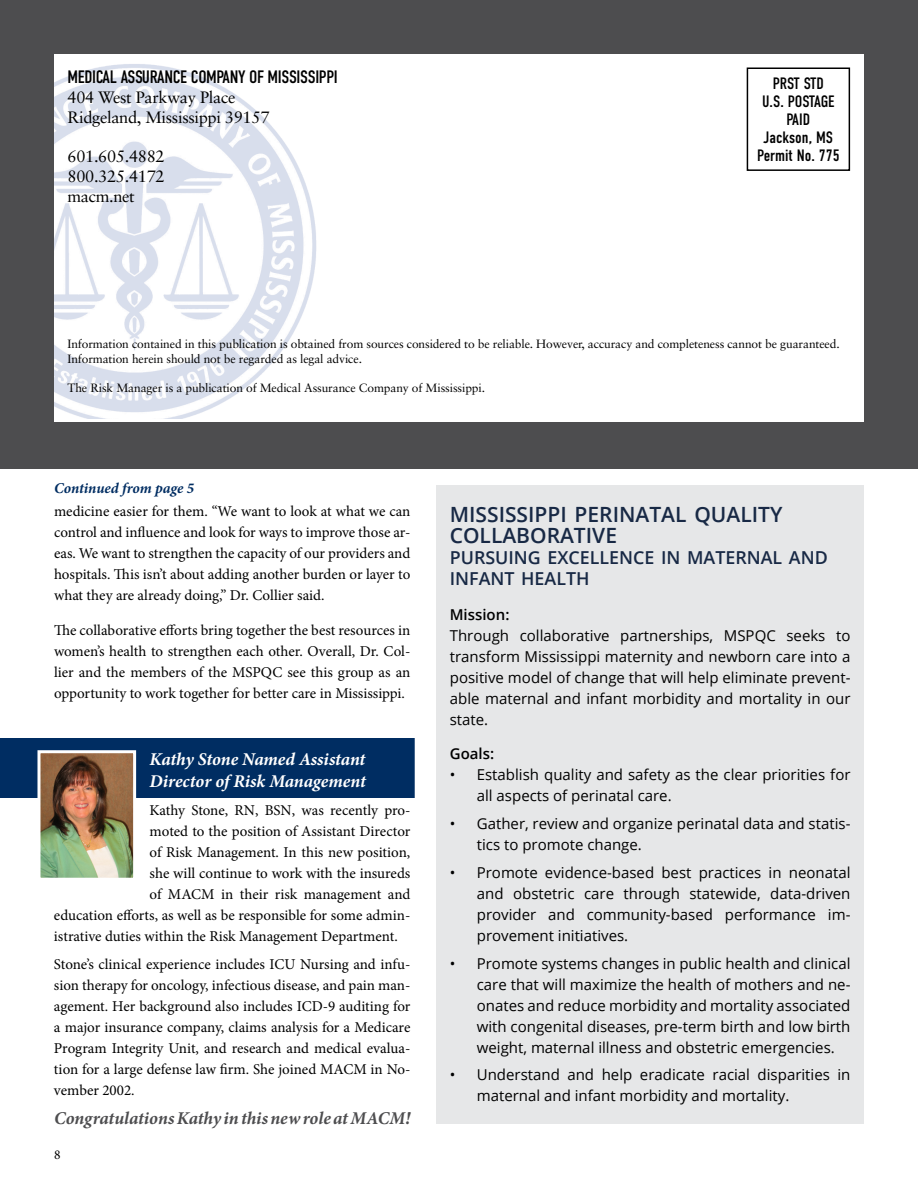
<style>
.page{position:relative;width:918px;height:1188px;background:#fff}
.page>*{position:absolute;margin:0;border:0;box-sizing:border-box;transform-origin:0 0}
.t1{font:600 21px/21px "Open Sans";color:#182945}
.t2{font:italic 700 18px/22.5px "Minion Pro";letter-spacing:-.005em;color:#fff}
.t3{font:italic 700 18px "Minion Pro";letter-spacing:-.005em;color:#4d4d4f}
.t4{font:18px "DIN Condensed A";letter-spacing:-.02em;color:#000}
.t5{font:600 17.85px/21px "Open Sans";color:#182945}
.t6{font:16.5px/19.8px "Sabon LT";letter-spacing:-.02em;color:#000}
.t7{font:16.5px/18px "DIN Condensed A";color:#000;text-align:center}
.t8{font:15px/21px "Minion Pro";letter-spacing:-.005em;color:#000;text-align:justify}
.t9{font:15px/21px "Open Sans";color:#000;text-align:justify}
.t10{font:italic 700 15px "Minion Pro";color:#002d62}
.t11{font:600 15px "Open Sans";color:#000}
.t12{font:13.5px "Minion Pro";color:#000}
.t13{font:12px/14.4px "Sabon LT";letter-spacing:-.01em;color:#000}
</style>
<div class="page">
<div style="left:0;top:738px;width:415px;height:60px;background:#002d62"></div>
<div style="left:0;top:0;width:918px;height:469px;background:#4d4d4f"></div>
<div style="left:54px;top:54px;width:810px;height:368px;background:#fff"></div>
<img style="left:54px;top:64px;width:263px;height:354px">
<div style="left:747px;top:68px;width:103px;height:103px;border:2px solid #000"></div>
<div style="left:436px;top:486px;width:428px;height:638px;background:#e6e7e8"></div>
<img style="left:42px;top:754px;width:90px;height:123px">
<div style="left:38px;top:750px;width:98px;height:131px;border:3px solid #fff"></div>
<p class="t4" style="left:68px;top:67px;width:272px">MEDICAL ASSURANCE COMPANY OF MISSISSIPPI</p>
<p class="t6" style="left:68px;top:87px;width:204px">404 West Parkway Place<br>Ridgeland, Mississippi 39157</p>
<p class="t6" style="left:68px;top:147px;width:99px;text-align:justify">601.605.4882<br>800.325.4172 macm.net</p>
<p class="t7" style="left:757px;top:75px;width:84px">PRST STD<br>U.S. POSTAGE<br>PAID<br>Jackson, MS<br>Permit No. 775</p>
<p class="t13" style="left:68px;top:337px;width:774px">Information contained in this publication is obtained from sources considered to be reliable. However, accuracy and completeness cannot be guaranteed.<br>Information herein should not be regarded as legal advice.</p>
<p class="t13" style="left:68px;top:380px;width:419px">The Risk Manager is a publication of Medical Assurance Company of Mississippi.</p>
<p class="t10" style="left:54px;top:478px;width:142px">Continued from page 5</p>
<p class="t8" style="left:54px;top:501px;width:358px">medicine easier for them. “We want to look at what we can control and influence and look for ways to improve those ar&shy;eas. We want to strengthen the capacity of our providers and hospitals. This isn’t about adding another burden or layer to what they are already doing,” Dr. Collier said.</p>
<p class="t8" style="left:54px;top:620px;width:358px">The collaborative efforts bring together the best resources in women’s health to strengthen each other. Overall, Dr. Col&shy;lier and the members of the MSPQC see this group as an opportunity to work together for better care in Mississippi.</p>
<p class="t2" style="left:150px;top:748px;width:218px">Kathy Stone Named Assistant<br>Director of Risk Management</p>
<p class="t8" style="left:150px;top:800px;width:262px">Kathy Stone, RN, BSN, was recently pro-</p>
<p class="t8" style="left:150px;top:821px;width:262px">moted to the position of Assistant Director</p>
<p class="t8" style="left:150px;top:842px;width:262px">of Risk Management. In this new position,</p>
<p class="t8" style="left:150px;top:863px;width:262px">she will continue to work with the insureds</p>
<p class="t8" style="left:150px;top:884px;width:262px">of MACM in their risk management and</p>
<p class="t8" style="left:54px;top:905px;width:358px">education efforts, as well as be responsible for some admin-</p>
<p class="t8" style="left:54px;top:926px;width:345px">istrative duties within the Risk Management Department.</p>
<p class="t8" style="left:54px;top:954px;width:358px">Stone’s clinical experience includes ICU Nursing and infu&shy;sion therapy for oncology, infectious disease, and pain man&shy;agement. Her background also includes ICD-9 auditing for a major insurance company, claims analysis for a Medicare Program Integrity Unit, and research and medical evalua&shy;tion for a large defense law firm. She joined MACM in No&shy;vember 2002.</p>
<p class="t3" style="left:54px;top:1105px;width:358px">Congratulations Kathy in this new role at MACM!</p>
<p class="t12" style="left:54px;top:1145px;width:8px">8</p>
<h1 class="t1" style="left:450px;top:504px;width:334px">MISSISSIPPI PERINATAL QUALITY<br>COLLABORATIVE</h1>
<p class="t5" style="left:450px;top:547px;width:379px">PURSUING EXCELLENCE IN MATERNAL AND<br>INFANT HEALTH</p>
<p class="t11" style="left:450px;top:604px;width:61px">Mission:</p>
<p class="t9" style="left:450px;top:624px;width:402px">Through collaborative partnerships, MSPQC seeks to transform Mississippi maternity and newborn care into a positive model of change that will help eliminate prevent&shy;able maternal and infant morbidity and mortality in our state.</p>
<p class="t11" style="left:450px;top:744px;width:46px">Goals:</p>
<p class="t9" style="left:477px;top:764px;width:375px;text-indent:-27px">• Establish quality and safety as the clear priorities for all aspects of perinatal care.</p>
<p class="t9" style="left:477px;top:813px;width:375px;text-indent:-27px">• Gather, review and organize perinatal data and statis&shy;tics to promote change.</p>
<p class="t9" style="left:477px;top:861px;width:375px;text-indent:-27px">• Promote evidence-based best practices in neonatal and obstetric care through statewide, data-driven provider and community-based performance im&shy;provement initiatives.</p>
<p class="t9" style="left:477px;top:952px;width:375px;text-indent:-27px">• Promote systems changes in public health and clinical care that will maximize the health of mothers and ne&shy;onates and reduce morbidity and mortality associated with congenital diseases, pre-term birth and low birth weight, maternal illness and obstetric emergencies.</p>
<p class="t9" style="left:477px;top:1064px;width:375px;text-indent:-27px">• Understand and help eradicate racial disparities in maternal and infant morbidity and mortality.</p>
</div>
